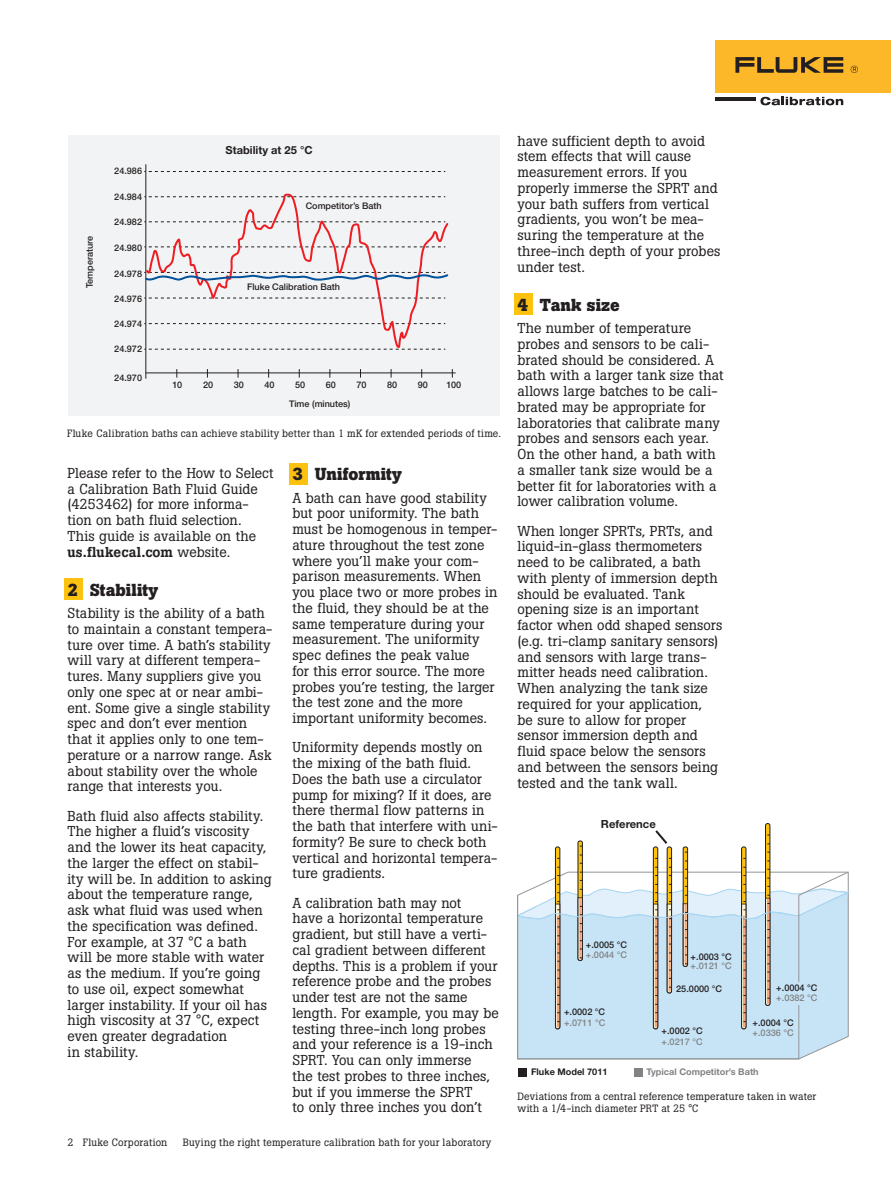
<style>
.page{position:relative;width:891px;height:1188px;background:#fff}
.page>*{position:absolute;margin:0;border:0;box-sizing:border-box;transform-origin:0 0}
.Subhead_1{font:700 17.25px "Boton Pro";letter-spacing:.005em;color:#231f20}
.Body{font:14.25px/15.8px "Boton Pro";letter-spacing:.005em;color:#231f20}
.t1{font:700 11.25px "Helvetica Neue LT Pro";color:#231f20}
.t2{font:700 11.1px "Helvetica Neue LT Pro";color:#231f20}
.caption_reg{font:10.5px/12px "Boton Pro";letter-spacing:.015em;color:#231f20}
.t3{font:500 9.15px "Helvetica Neue LT Pro";color:#231f20}
.t4{font:500 9.15px "Helvetica Neue LT Pro";color:#808285}
.t5{font:700 9.15px "Helvetica Neue LT Pro";color:#808285}
.t6{font:700 9.15px "Helvetica Neue LT Pro";color:#231f20}
.s1{font-weight:500}
</style>
<div class="page">
<div style="left:716px;top:40px;width:175px;height:53px;background:#fcb828"></div>
<svg style="left:735px;top:57px;width:108px;height:16px"></svg>
<svg style="left:851px;top:66px;width:7px;height:7px"></svg>
<hr style="left:716px;top:97px;width:40px;height:4px;background:#231f20">
<svg style="left:760px;top:97px;width:83px;height:8px"></svg>
<div style="left:64px;top:578px;width:18px;height:22px;background:#fdc110"></div>
<div style="left:289px;top:463px;width:18px;height:21px;background:#fdc110"></div>
<div style="left:68px;top:135px;width:432px;height:281px;background:#f2f3f4"></div>
<svg style="left:144px;top:171px;width:301px;height:1px"></svg>
<hr style="left:146px;top:164px;width:1px;height:215px;background:#231f20">
<hr style="left:146px;top:373px;width:310px;height:1px;background:#231f20">
<svg style="left:145px;top:192px;width:304px;height:158px"></svg>
<svg style="left:144px;top:272px;width:305px;height:10px"></svg>
<div style="left:514px;top:293px;width:18px;height:22px;background:#fdc110"></div>
<svg style="left:517px;top:1029px;width:332px;height:30px;background:#c8e2f2"></svg>
<hr style="left:766px;top:824px;width:4px;height:181px;background:#fec210;border-radius:2px">
<div style="left:765px;top:823px;width:5px;height:183px;border:1px solid #231f20;border-radius:2px"></div>
<svg style="left:516px;top:828px;width:334px;height:201px"></svg>
<div style="left:776px;top:982px;width:52px;height:22px;background:#c7e4f6"></div>
<div style="left:634px;top:1068px;width:8px;height:8px;background:#808285"></div>
<div style="left:519px;top:1068px;width:8px;height:9px;background:#231f20"></div>
<p class="t3" style="left:84px;top:288px;width:54px;rotate:-90deg">Temperature</p>
<p class="t3" style="left:114px;top:166px;width:29px">24.986</p>
<p class="t3" style="left:114px;top:191px;width:29px">24.984</p>
<p class="t3" style="left:114px;top:217px;width:29px">24.982</p>
<p class="t3" style="left:114px;top:242px;width:29px">24.980</p>
<p class="t3" style="left:114px;top:268px;width:29px">24.978</p>
<p class="t3" style="left:114px;top:294px;width:29px">24.976</p>
<p class="t3" style="left:114px;top:318px;width:29px">24.974</p>
<p class="t3" style="left:114px;top:344px;width:29px">24.972</p>
<p class="t3" style="left:114px;top:372px;width:29px">24.970</p>
<p class="t2" style="left:226px;top:143px;width:89px">Stability at 25 °C</p>
<p class="t3" style="left:306px;top:200px;width:78px">Competitor’s Bath</p>
<p class="t3" style="left:247px;top:281px;width:95px">Fluke Calibration Bath</p>
<p class="t3" style="left:173px;top:380px;width:11px">10</p>
<p class="t3" style="left:203px;top:380px;width:12px">20</p>
<p class="t3" style="left:234px;top:380px;width:12px">30</p>
<p class="t3" style="left:265px;top:380px;width:12px">40</p>
<p class="t3" style="left:295px;top:380px;width:12px">50</p>
<p class="t3" style="left:326px;top:380px;width:12px">60</p>
<p class="t3" style="left:357px;top:380px;width:12px">70</p>
<p class="t3" style="left:387px;top:380px;width:12px">80</p>
<p class="t3" style="left:418px;top:380px;width:12px">90</p>
<p class="t3" style="left:447px;top:380px;width:16px">100</p>
<p class="t3" style="left:289px;top:398px;width:63px">Time (minutes)</p>
<p class="caption_reg" style="left:67px;top:428px;width:436px">Fluke Calibration baths can achieve stability better than 1 mK for extended periods of time.</p>
<p class="Body" style="left:68px;top:465px;width:208px">Please refer to the How to Select a Calibration Bath Fluid Guide (4253462) for more informa&shy;tion on bath fluid selection.<br>This guide is available on the <span class="s1">us.flukecal.com</span> website.</p>
<p class="Subhead_1" style="left:68px;top:578px;width:92px">2 Stability</p>
<p class="Body" style="left:68px;top:605px;width:206px">Stability is the ability of a bath to maintain a constant tempera&shy;ture over time. A bath’s stability will vary at different tempera&shy;tures. Many suppliers give you only one spec at or near ambi&shy;ent. Some give a single stability spec and don’t ever mention that it applies only to one tem&shy;perature or a narrow range. Ask about stability over the whole range that interests you.</p>
<p class="Body" style="left:68px;top:808px;width:206px">Bath fluid also affects stability.<br>The higher a fluid’s viscosity and the lower its heat capacity, the larger the effect on stabil&shy;ity will be. In addition to asking about the temperature range, ask what fluid was used when the specification was defined.<br>For example, at 37 °C a bath will be more stable with water as the medium. If you’re going to use oil, expect somewhat larger instability. If your oil has high viscosity at 37 °C, expect even greater degradation<br>in stability.</p>
<p class="Subhead_1" style="left:292px;top:463px;width:111px">3 Uniformity</p>
<p class="Body" style="left:292px;top:490px;width:207px">A bath can have good stability but poor uniformity. The bath must be homogenous in temper&shy;ature throughout the test zone where you’ll make your com&shy;parison measurements. When you place two or more probes in the fluid, they should be at the same temperature during your measurement. The uniformity spec defines the peak value<br>for this error source. The more probes you’re testing, the larger the test zone and the more important uniformity becomes.</p>
<p class="Body" style="left:292px;top:739px;width:207px">Uniformity depends mostly on the mixing of the bath fluid.<br>Does the bath use a circulator pump for mixing? If it does, are there thermal flow patterns in the bath that interfere with uni&shy;formity? Be sure to check both vertical and horizontal tempera&shy;ture gradients.</p>
<p class="Body" style="left:292px;top:895px;width:208px">A calibration bath may not<br>have a horizontal temperature gradient, but still have a verti&shy;cal gradient between different depths. This is a problem if your reference probe and the probes under test are not the same length. For example, you may be testing three-inch long probes and your reference is a 19-inch<br>SPRT. You can only immerse<br>the test probes to three inches, but if you immerse the SPRT<br>to only three inches you don’t</p>
<p class="caption_reg" style="left:68px;top:1137px;width:101px">2 Fluke Corporation</p>
<p class="caption_reg" style="left:183px;top:1137px;width:310px">Buying the right temperature calibration bath for your laboratory</p>
<p class="Body" style="left:518px;top:133px;width:204px">have sufficient depth to avoid stem effects that will cause measurement errors. If you properly immerse the SPRT and your bath suffers from vertical gradients, you won’t be mea&shy;suring the temperature at the three-inch depth of your probes under test.</p>
<p class="Subhead_1" style="left:518px;top:293px;width:104px">4 Tank size</p>
<p class="Body" style="left:518px;top:320px;width:208px">The number of temperature probes and sensors to be cali&shy;brated should be considered. A bath with a larger tank size that allows large batches to be cali&shy;brated may be appropriate for laboratories that calibrate many probes and sensors each year.<br>On the other hand, a bath with a smaller tank size would be a better fit for laboratories with a lower calibration volume.</p>
<p class="Body" style="left:518px;top:523px;width:206px">When longer SPRTs, PRTs, and liquid-in-glass thermometers need to be calibrated, a bath with plenty of immersion depth should be evaluated. Tank opening size is an important factor when odd shaped sensors (e.g. tri-clamp sanitary sensors) and sensors with large trans&shy;mitter heads need calibration.<br>When analyzing the tank size required for your application,<br>be sure to allow for proper sensor immersion depth and fluid space below the sensors and between the sensors being tested and the tank wall.</p>
<p class="t1" style="left:601px;top:817px;width:56px">Reference</p>
<p class="t3" style="left:586px;top:939px;width:43px">+.0005 °C</p>
<p class="t4" style="left:586px;top:949px;width:43px">+.0044 °C</p>
<p class="t3" style="left:564px;top:1007px;width:43px">+.0002 °C</p>
<p class="t4" style="left:564px;top:1017px;width:43px">+.0711 °C</p>
<p class="t3" style="left:691px;top:952px;width:43px">+.0003 °C</p>
<p class="t4" style="left:691px;top:960px;width:43px">+.0121 °C</p>
<p class="t3" style="left:676px;top:984px;width:47px">25.0000 °C</p>
<p class="t3" style="left:662px;top:1026px;width:43px">+.0002 °C</p>
<p class="t4" style="left:662px;top:1036px;width:43px">+.0217 °C</p>
<p class="t3" style="left:776px;top:983px;width:43px">+.0004 °C</p>
<p class="t4" style="left:776px;top:992px;width:43px">+.0382 °C</p>
<p class="t3" style="left:753px;top:1017px;width:43px">+.0004 °C</p>
<p class="t4" style="left:753px;top:1028px;width:43px">+.0336 °C</p>
<p class="t6" style="left:531px;top:1066px;width:78px">Fluke Model 7011</p>
<p class="t5" style="left:646px;top:1066px;width:114px">Typical Competitor’s Bath</p>
<p class="caption_reg" style="left:518px;top:1090px;width:300px">Deviations from a central reference temperature taken in water with a 1/4-inch diameter PRT at 25 °C</p>
</div>
